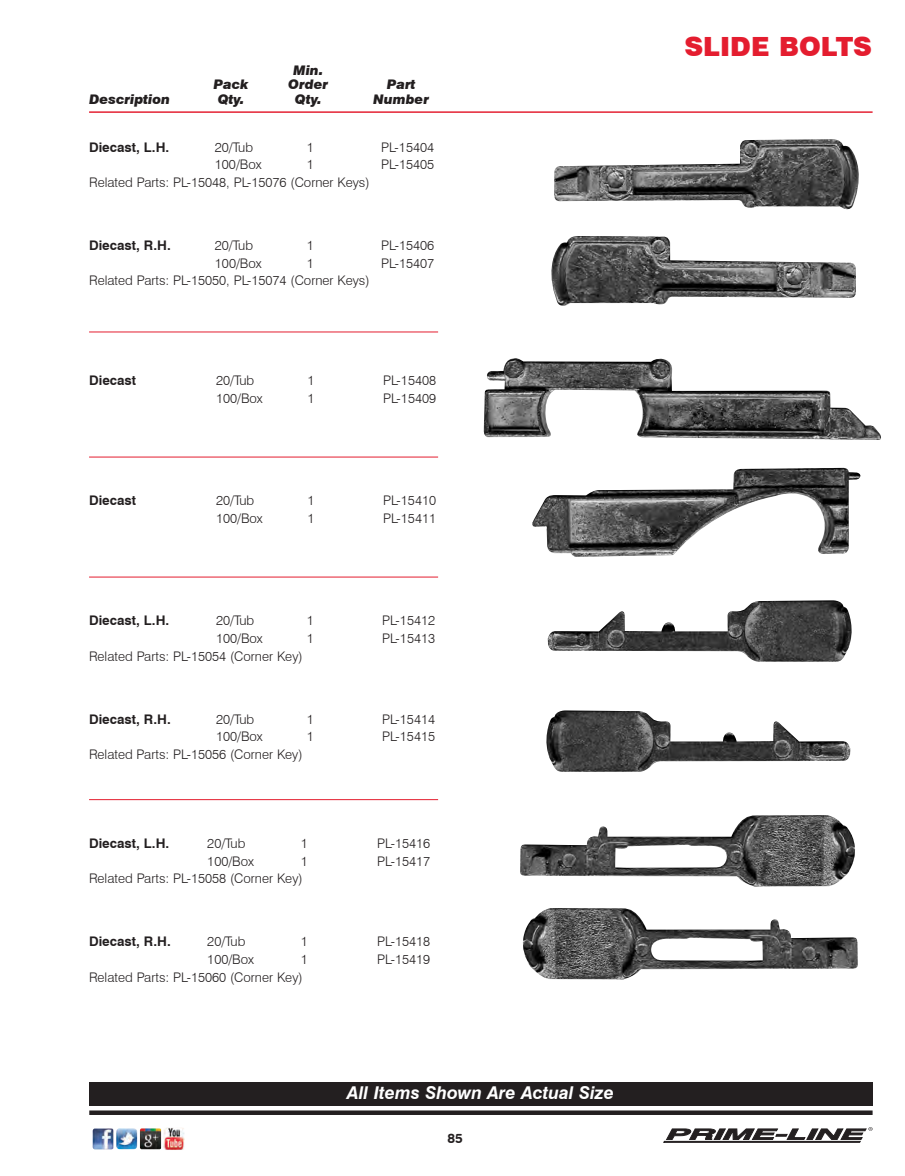
<style>
.page{position:relative;width:905px;height:1176px;background:#fff}
.page>*{position:absolute;margin:0;border:0;box-sizing:border-box;transform-origin:0 0}
.t1{font:900 26.4px "Swiss 721 BT";color:#e41d2f}
.t2{font:italic 700 17.7px "Swis 721 BT";color:#fff}
.t3{font:700 13.5px "Swis 721 Bd Rnd BT";color:#231f20}
.t4{font:300 13.2px "Swiss 721 BT";color:#231f20}
.t5{font:700 13.2px "Swis 721 BT";color:#231f20}
.t6{font:italic 900 13.2px "Swiss 721 BT";color:#231f20}
</style>
<div class="page">
<svg style="left:663px;top:1127px;width:209px;height:15px"></svg>
<svg style="left:89px;top:1110px;width:783px;height:4px;background:#3d393a"></svg>
<img style="left:93px;top:1128px;width:91px;height:21px">
<hr style="left:89px;top:111px;width:783px;height:2px;background:#e41d2f">
<img style="left:554px;top:139px;width:304px;height:70px">
<img style="left:551px;top:236px;width:304px;height:70px">
<img style="left:483px;top:358px;width:397px;height:82px">
<hr style="left:89px;top:456px;width:349px;height:1px;background:#e41d2f">
<hr style="left:89px;top:331px;width:349px;height:1px;background:#e41d2f">
<hr style="left:89px;top:576px;width:349px;height:1px;background:#e41d2f">
<hr style="left:89px;top:799px;width:349px;height:1px;background:#e41d2f">
<img style="left:532px;top:468px;width:328px;height:89px">
<img style="left:520px;top:815px;width:334px;height:71px">
<img style="left:523px;top:908px;width:334px;height:71px">
<img style="left:547px;top:600px;width:304px;height:61px">
<img style="left:546px;top:710px;width:304px;height:61px">
<div style="left:89px;top:1082px;width:783px;height:23px;background:#231f20"></div>
<p class="t6" style="left:293px;top:62px;width:31px">Min.</p>
<p class="t6" style="left:213px;top:77px;width:36px">Pack</p>
<p class="t6" style="left:288px;top:77px;width:41px">Order</p>
<p class="t6" style="left:386px;top:77px;width:30px">Part</p>
<p class="t6" style="left:89px;top:91px;width:82px">Description</p>
<p class="t6" style="left:217px;top:91px;width:28px">Qty.</p>
<p class="t6" style="left:295px;top:91px;width:28px">Qty.</p>
<p class="t6" style="left:373px;top:91px;width:57px">Num ber</p>
<p class="t5" style="left:89px;top:139px;width:82px">Diecast, L.H.</p>
<p class="t4" style="left:215px;top:139px;width:40px">20/Tub</p>
<p class="t4" style="left:307px;top:139px;width:9px">1</p>
<p class="t4" style="left:381px;top:139px;width:54px">PL-15404</p>
<p class="t4" style="left:215px;top:157px;width:48px">100/Box</p>
<p class="t4" style="left:307px;top:157px;width:9px">1</p>
<p class="t4" style="left:381px;top:157px;width:54px">PL-15405</p>
<p class="t4" style="left:89px;top:174px;width:282px">Related Parts: PL-15048, PL-15076 (Corner Keys)</p>
<p class="t5" style="left:89px;top:237px;width:83px">Diecast, R.H.</p>
<p class="t4" style="left:215px;top:237px;width:40px">20/Tub</p>
<p class="t4" style="left:307px;top:237px;width:9px">1</p>
<p class="t4" style="left:381px;top:237px;width:54px">PL-15406</p>
<p class="t4" style="left:215px;top:255px;width:48px">100/Box</p>
<p class="t4" style="left:307px;top:255px;width:9px">1</p>
<p class="t4" style="left:381px;top:255px;width:54px">PL-15407</p>
<p class="t4" style="left:89px;top:272px;width:282px">Related Parts: PL-15050, PL-15074 (Corner Keys)</p>
<p class="t5" style="left:89px;top:372px;width:48px">Diecast</p>
<p class="t4" style="left:216px;top:372px;width:40px">20/Tub</p>
<p class="t4" style="left:307px;top:372px;width:9px">1</p>
<p class="t4" style="left:383px;top:372px;width:54px">PL-15408</p>
<p class="t4" style="left:216px;top:390px;width:48px">100/Box</p>
<p class="t4" style="left:307px;top:390px;width:9px">1</p>
<p class="t4" style="left:383px;top:390px;width:54px">PL-15409</p>
<p class="t5" style="left:89px;top:492px;width:48px">Diecast</p>
<p class="t4" style="left:216px;top:492px;width:40px">20/Tub</p>
<p class="t4" style="left:307px;top:492px;width:9px">1</p>
<p class="t4" style="left:383px;top:492px;width:54px">PL-15410</p>
<p class="t4" style="left:216px;top:510px;width:48px">100/Box</p>
<p class="t4" style="left:307px;top:510px;width:9px">1</p>
<p class="t4" style="left:383px;top:510px;width:54px">PL-15411</p>
<p class="t5" style="left:89px;top:612px;width:82px">Diecast, L.H.</p>
<p class="t4" style="left:216px;top:612px;width:40px">20/Tub</p>
<p class="t4" style="left:307px;top:612px;width:9px">1</p>
<p class="t4" style="left:382px;top:612px;width:54px">PL-15412</p>
<p class="t4" style="left:216px;top:630px;width:48px">100/Box</p>
<p class="t4" style="left:307px;top:630px;width:9px">1</p>
<p class="t4" style="left:382px;top:630px;width:54px">PL-15413</p>
<p class="t4" style="left:89px;top:648px;width:215px">Related Parts: PL-15054 (Corner Key)</p>
<p class="t5" style="left:89px;top:711px;width:83px">Diecast, R.H.</p>
<p class="t4" style="left:216px;top:711px;width:40px">20/Tub</p>
<p class="t4" style="left:307px;top:711px;width:9px">1</p>
<p class="t4" style="left:382px;top:711px;width:54px">PL-15414</p>
<p class="t4" style="left:216px;top:728px;width:48px">100/Box</p>
<p class="t4" style="left:307px;top:728px;width:9px">1</p>
<p class="t4" style="left:382px;top:728px;width:54px">PL-15415</p>
<p class="t4" style="left:89px;top:746px;width:215px">Related Parts: PL-15056 (Corner Key)</p>
<p class="t5" style="left:89px;top:835px;width:82px">Diecast, L.H.</p>
<p class="t4" style="left:207px;top:835px;width:40px">20/Tub</p>
<p class="t4" style="left:301px;top:835px;width:9px">1</p>
<p class="t4" style="left:377px;top:835px;width:54px">PL-15416</p>
<p class="t4" style="left:207px;top:852px;width:48px">100/Box</p>
<p class="t4" style="left:301px;top:852px;width:9px">1</p>
<p class="t4" style="left:377px;top:852px;width:54px">PL-15417</p>
<p class="t4" style="left:89px;top:870px;width:215px">Related Parts: PL-15058 (Corner Key)</p>
<p class="t5" style="left:89px;top:933px;width:83px">Diecast, R.H.</p>
<p class="t4" style="left:207px;top:933px;width:40px">20/Tub</p>
<p class="t4" style="left:301px;top:933px;width:9px">1</p>
<p class="t4" style="left:377px;top:933px;width:54px">PL-15418</p>
<p class="t4" style="left:207px;top:951px;width:48px">100/Box</p>
<p class="t4" style="left:301px;top:951px;width:9px">1</p>
<p class="t4" style="left:377px;top:951px;width:54px">PL-15419</p>
<p class="t4" style="left:89px;top:968px;width:215px">Related Parts: PL-15060 (Corner Key)</p>
<p class="t2" style="left:347px;top:1081px;width:268px">All Items Shown Are Actual Size</p>
<p class="t3" style="left:447px;top:1129px;width:17px">85</p>
<p class="t1" style="left:684px;top:31px;width:189px">SLIDE BOLTS</p>
</div>
